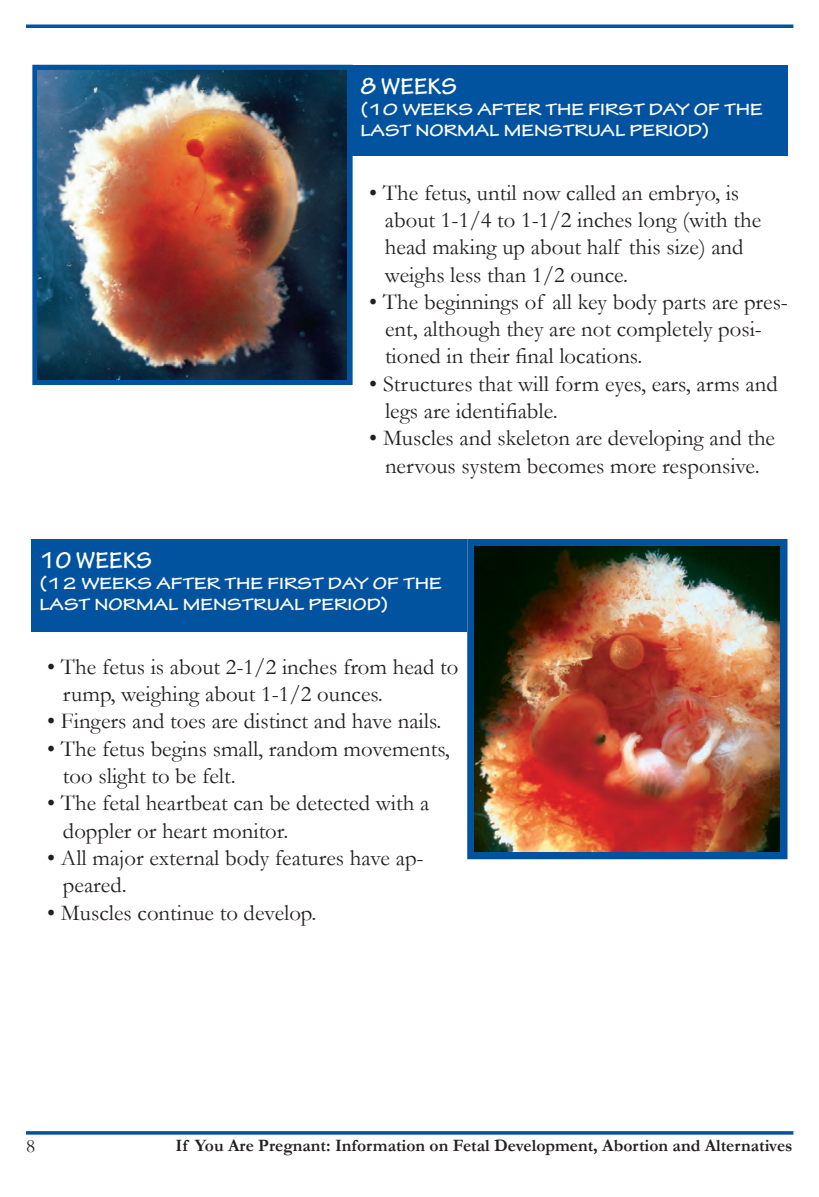
<style>
.page{position:relative;width:819px;height:1197px;background:#fff}
.page>*{position:absolute;margin:0;border:0;box-sizing:border-box;transform-origin:0 0}
.t1{font:700 24.5px "Tekton Pro";color:#fff}
.t2{font:22.75px/27.3px "Garamond";color:#231f20}
.t3{font:19.25px "Garamond";color:#231f20}
.t4{font:700 expanded 17.5px/21px "Tekton Pro";color:#fff}
.t5{font:700 17.5px "Garamond";color:#231f20}
</style>
<div class="page">
<svg style="left:26px;top:1131px;width:767px;height:4px;background:#2068ab"></svg>
<svg style="left:26px;top:24px;width:767px;height:4px;background:#2068ab"></svg>
<svg style="left:467px;top:539px;width:321px;height:320px;background:#0e5392"></svg>
<div style="left:32px;top:539px;width:435px;height:93px;background:#0153a0"></div>
<img style="left:475px;top:547px;width:304px;height:304px">
<div style="left:32px;top:65px;width:321px;height:320px;background:linear-gradient(to right,#0153a0,#0153a0);border:2px solid #0153a0"></div>
<div style="left:352px;top:65px;width:436px;height:91px;background:#0153a0"></div>
<img style="left:38px;top:71px;width:309px;height:309px">
<p class="t1" style="left:360px;top:72px;width:98px">8 WEEKS</p>
<p class="t4" style="left:360px;top:99px;width:404px">(10 WEEKS AFTER THE FIRST DAY OF THE<br>LAST NORMAL MENSTRUAL PERIOD)</p>
<p class="t2" style="left:385px;top:178px;width:378px;text-indent:-16px">• The fetus, until now called an embryo, is about 1-1/4 to 1-1/2 inches long (with the head making up about half this size) and weighs less than 1/2 ounce.</p>
<p class="t2" style="left:385px;top:287px;width:405px;text-indent:-16px">• The beginnings of all key body parts are pres&shy;ent, although they are not completely posi&shy;tioned in their final locations.</p>
<p class="t2" style="left:385px;top:369px;width:394px;text-indent:-16px">• Structures that will form eyes, ears, arms and legs are identifiable.</p>
<p class="t2" style="left:369px;top:424px;width:407px;text-align:center">• Muscles and skeleton are developing and the nervous system becomes more responsive.</p>
<p class="t1" style="left:39px;top:546px;width:114px">10 WEEKS</p>
<p class="t4" style="left:39px;top:573px;width:404px">(12 WEEKS AFTER THE FIRST DAY OF THE<br>LAST NORMAL MENSTRUAL PERIOD)</p>
<p class="t2" style="left:63px;top:652px;width:397px;text-indent:-16px">• The fetus is about 2-1/2 inches from head to rump, weighing about 1-1/2 ounces.</p>
<p class="t2" style="left:47px;top:707px;width:396px">• Fingers and toes are distinct and have nails.</p>
<p class="t2" style="left:63px;top:734px;width:388px;text-indent:-16px">• The fetus begins small, random movements, too slight to be felt.</p>
<p class="t2" style="left:63px;top:789px;width:368px;text-indent:-16px">• The fetal heartbeat can be detected with a doppler or heart monitor.</p>
<p class="t2" style="left:63px;top:844px;width:362px;text-indent:-16px">• All major external body features have ap&shy;peared.</p>
<p class="t2" style="left:47px;top:898px;width:271px">• Muscles continue to develop.</p>
<p class="t3" style="left:26px;top:1133px;width:11px">8</p>
<p class="t5" style="left:176px;top:1133px;width:618px">If You Are Pregnant: Information on Fetal Development, Abortion and Alternatives</p>
</div>
